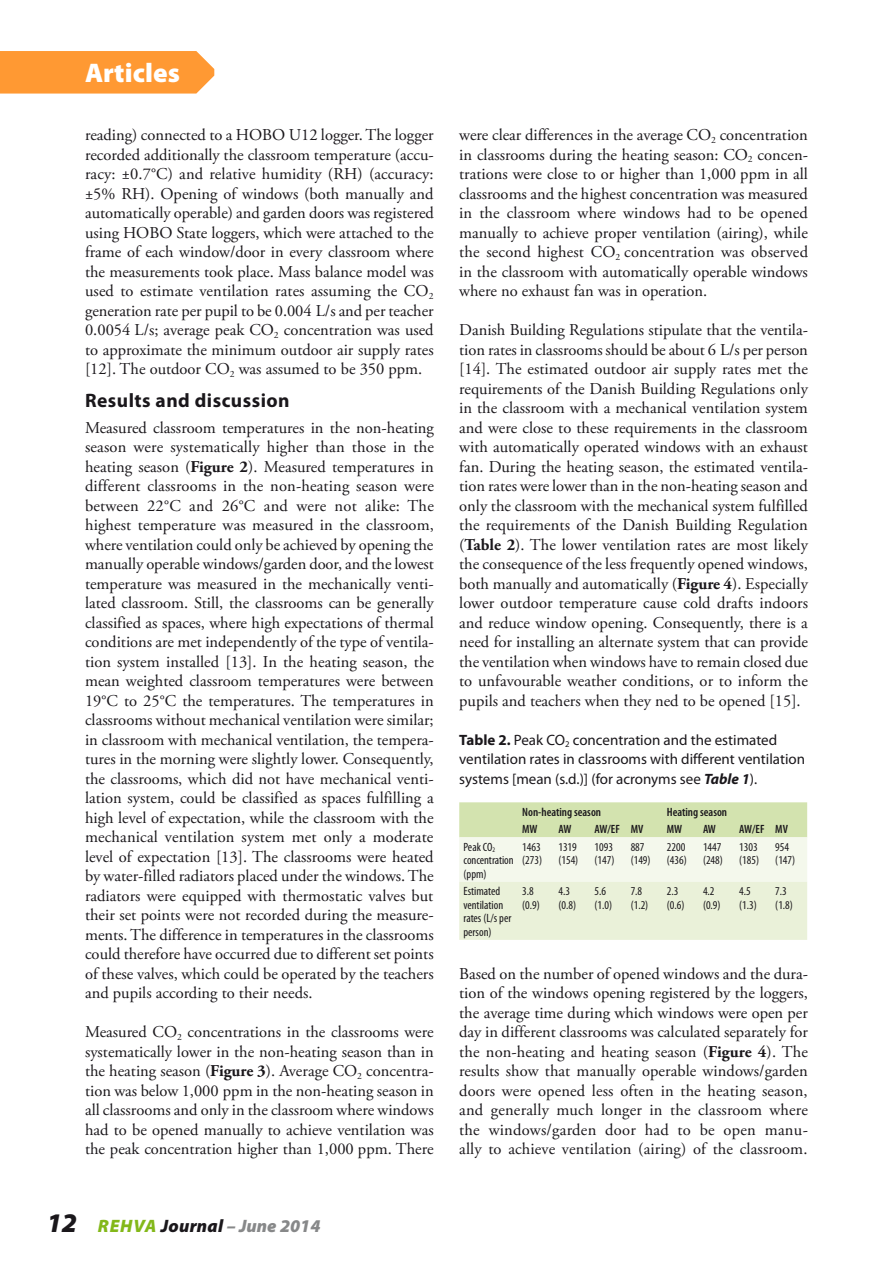
<style>
.page{position:relative;width:893px;height:1263px;background:#fff}
.page>*{position:absolute;margin:0;border:0;box-sizing:border-box;transform-origin:0 0}
.t1{font:900 27px "Myriad Pro";letter-spacing:.005em;color:#fff}
.t2{font:700 19.5px "Myriad Pro";letter-spacing:.025em;color:#1a171b}
.t3{font:italic 900 18px "Myriad Pro";letter-spacing:.015em;color:#878889}
.t4{font:16.5px/19.5px "Adobe Garamond Pro";color:#1a171b;text-align:justify}
.t5{font:15px/19.5px "Myriad Pro";color:#1a171b}
.t6{font:condensed 12px/13.5px "Myriad Pro";color:#1a171b}
.t7{font:600 condensed 12px "Myriad Pro";color:#1a171b}
.s1{font-weight:700}
.s2{font-size:27px;color:#1a171b}
.s3{color:#83b819}
.s4{color:#1a171b}
.s5{font-weight:700;font-style:italic}
</style>
<div class="page">
<svg style="left:459px;top:802px;width:348px;height:138px;background:#e7efd5"></svg>
<div style="left:0;top:51px;width:214px;height:43px;background:#f93"></div>
<h1 class="t1" style="left:85px;top:54px;width:96px">Articles</h1>
<p class="t4" style="left:85px;top:126px;width:350px">reading) connected to a HOBO U12 logger. The logger recorded additionally the classroom temperature (accu&shy;racy: ±0.7°C) and relative humidity (RH) (accuracy: ±5% RH). Opening of windows (both manually and automatically operable) and garden doors was registered using HOBO State loggers, which were attached to the frame of each window/door in every classroom where the measurements took place. Mass balance model was used to estimate ventilation rates assuming the CO<sub>2 </sub>generation rate per pupil to be 0.004 L/s and per teacher 0.0054 L/s; average peak CO<sub>2</sub> concentration was used to approximate the minimum outdoor air supply rates [12]. The outdoor CO<sub>2</sub> was assumed to be 350 ppm.</p>
<p class="t2" style="left:85px;top:388px;width:206px">Results and discussion</p>
<p class="t4" style="left:85px;top:418px;width:350px">Measured classroom temperatures in the non-heating season were systematically higher than those in the heating season (<span class="s1">Figure 2</span>). Measured temperatures in different classrooms in the non-heating season were between 22°C and 26°C and were not alike: The highest temperature was measured in the classroom, where ventilation could only be achieved by opening the manually operable windows/garden door, and the lowest temperature was measured in the mechanically venti&shy;lated classroom. Still, the classrooms can be generally classified as spaces, where high expectations of thermal conditions are met independently of the type of ventila&shy;tion system installed [13]. In the heating season, the mean weighted classroom temperatures were between 19°C to 25°C the temperatures. The temperatures in classrooms without mechanical ventilation were similar; in classroom with mechanical ventilation, the tempera&shy;tures in the morning were slightly lower. Consequently, the classrooms, which did not have mechanical venti&shy;lation system, could be classified as spaces fulfilling a high level of expectation, while the classroom with the mechanical ventilation system met only a moderate level of expectation [13]. The classrooms were heated by water-filled radiators placed under the windows. The radiators were equipped with thermostatic valves but their set points were not recorded during the measure&shy;ments. The difference in temperatures in the classrooms could therefore have occurred due to different set points of these valves, which could be operated by the teachers and pupils according to their needs.</p>
<p class="t4" style="left:85px;top:1023px;width:350px">Measured CO<sub>2</sub> concentrations in the classrooms were systematically lower in the non-heating season than in the heating season (<span class="s1">Figure 3</span>). Average CO<sub>2</sub> concentra&shy;tion was below 1,000 ppm in the non-heating season in all classrooms and only in the classroom where windows had to be opened manually to achieve ventilation was the peak concentration higher than 1,000 ppm. There</p>
<p class="t3" style="left:47px;top:1214px;width:275px"><span class="s2">12</span> <span class="s3">REHVA</span> <span class="s4">Journal</span> – June 2014</p>
<p class="t4" style="left:459px;top:126px;width:350px">were clear differences in the average CO<sub>2</sub> concentration in classrooms during the heating season: CO<sub>2</sub> concen&shy;trations were close to or higher than 1,000 ppm in all classrooms and the highest concentration was measured in the classroom where windows had to be opened manually to achieve proper ventilation (airing), while the second highest CO<sub>2</sub> concentration was observed in the classroom with automatically operable windows where no exhaust fan was in operation.</p>
<p class="t4" style="left:459px;top:321px;width:350px">Danish Building Regulations stipulate that the ventila&shy;tion rates in classrooms should be about 6 L/s per person [14]. The estimated outdoor air supply rates met the requirements of the Danish Building Regulations only in the classroom with a mechanical ventilation system and were close to these requirements in the classroom with automatically operated windows with an exhaust fan. During the heating season, the estimated ventila&shy;tion rates were lower than in the non-heating season and only the classroom with the mechanical system fulfilled the requirements of the Danish Building Regulation (<span class="s1">Table 2</span>). The lower ventilation rates are most likely the consequence of the less frequently opened windows, both manually and automatically (<span class="s1">Figure 4</span>). Especially lower outdoor temperature cause cold drafts indoors and reduce window opening. Consequently, there is a need for installing an alternate system that can provide the ventilation when windows have to remain closed due to unfavourable weather conditions, or to inform the pupils and teachers when they ned to be opened [15].</p>
<p class="t5" style="left:459px;top:730px;width:347px"><span class="s1">Table 2.</span> Peak CO<sub>2</sub> concentration and the estimated ventilation rates in classrooms with different ventilation systems [mean (s.d.)] (for acronyms see <span class="s5">Table 1</span>).</p>
<p class="t7" style="left:522px;top:804px;width:80px">Non-heating season</p>
<p class="t7" style="left:667px;top:804px;width:62px">Heating season</p>
<p class="t7" style="left:522px;top:822px;width:17px">MW</p>
<p class="t7" style="left:558px;top:822px;width:14px">AW</p>
<p class="t7" style="left:594px;top:822px;width:50px">AW/EF MV</p>
<p class="t7" style="left:667px;top:822px;width:17px">MW</p>
<p class="t7" style="left:703px;top:822px;width:14px">AW</p>
<p class="t7" style="left:739px;top:822px;width:50px">AW/EF MV</p>
<p class="t6" style="left:463px;top:840px;width:52px">Peak CO<sub>2 </sub>concentration (ppm)</p>
<p class="t6" style="left:522px;top:840px;width:21px">1463 (273)</p>
<p class="t6" style="left:558px;top:840px;width:21px">1319 (154)</p>
<p class="t6" style="left:594px;top:840px;width:21px">1093 (147)</p>
<p class="t6" style="left:631px;top:840px;width:21px">887 (149)</p>
<p class="t6" style="left:667px;top:840px;width:21px">2200 (436)</p>
<p class="t6" style="left:703px;top:840px;width:21px">1447 (248)</p>
<p class="t6" style="left:739px;top:840px;width:21px">1303 (185)</p>
<p class="t6" style="left:775px;top:840px;width:21px">954 (147)</p>
<p class="t6" style="left:463px;top:884px;width:49px">Estimated ventilation rates (L/s per person)</p>
<p class="t6" style="left:522px;top:884px;width:19px">3.8 (0.9)</p>
<p class="t6" style="left:558px;top:884px;width:19px">4.3 (0.8)</p>
<p class="t6" style="left:594px;top:884px;width:19px">5.6 (1.0)</p>
<p class="t6" style="left:631px;top:884px;width:19px">7.8 (1.2)</p>
<p class="t6" style="left:667px;top:884px;width:19px">2.3 (0.6)</p>
<p class="t6" style="left:703px;top:884px;width:19px">4.2 (0.9)</p>
<p class="t6" style="left:739px;top:884px;width:19px">4.5 (1.3)</p>
<p class="t6" style="left:775px;top:884px;width:19px">7.3 (1.8)</p>
<p class="t4" style="left:459px;top:964px;width:350px">Based on the number of opened windows and the dura&shy;tion of the windows opening registered by the loggers, the average time during which windows were open per day in different classrooms was calculated separately for the non-heating and heating season (<span class="s1">Figure 4</span>). The results show that manually operable windows/garden doors were opened less often in the heating season, and generally much longer in the classroom where the windows/garden door had to be open manu&shy;ally to achieve ventilation (airing) of the classroom.</p>
</div>
